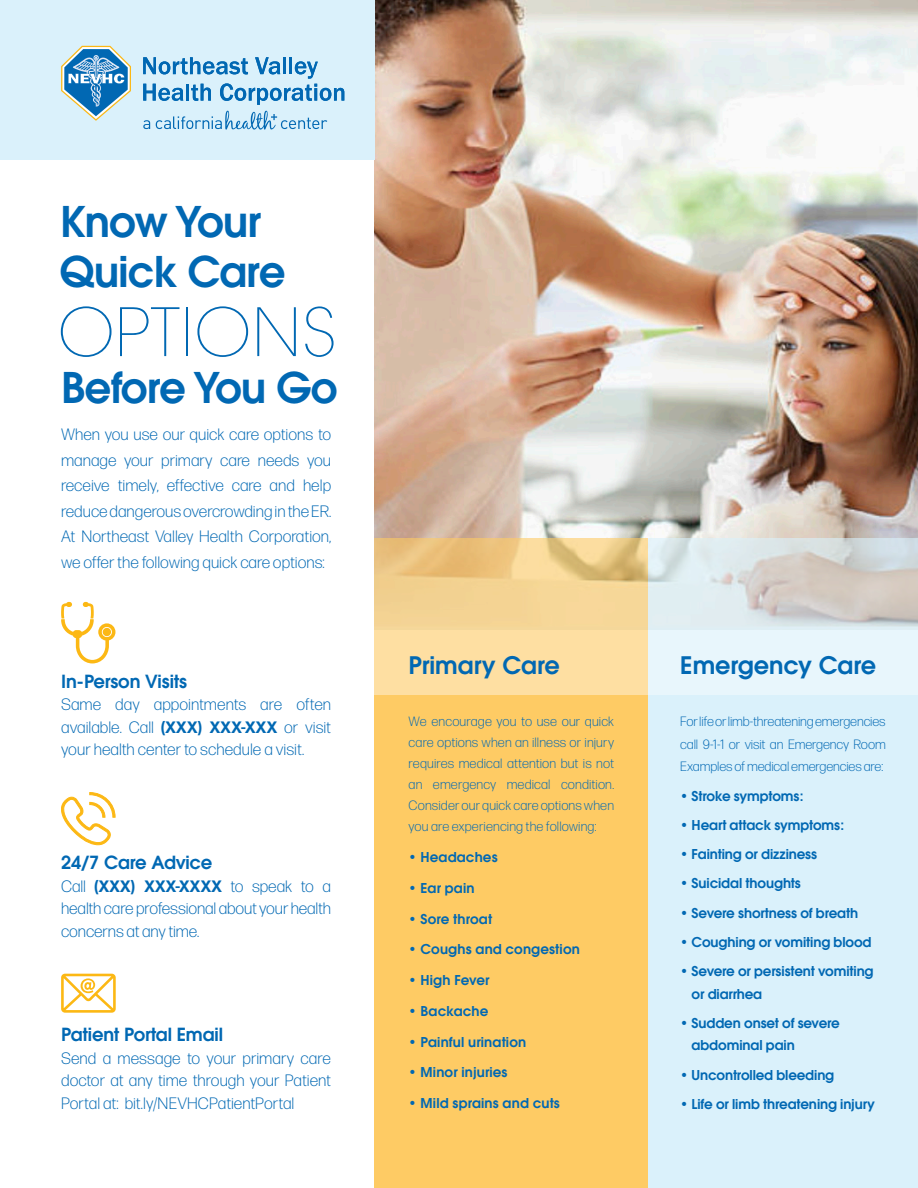
<style>
.page{position:relative;width:918px;height:1188px;background:#fff}
.page>*{position:absolute;margin:0;border:0;box-sizing:border-box;transform-origin:0 0}
.t1{font:200 66px "Avant Garde";letter-spacing:.02em;color:#0168b3}
.t2{font:600 42px/49.5px "Avant Garde";letter-spacing:-.02em;color:#0168b3}
.t3{font:600 24px "Avant Garde";color:#0168b3}
.t4{font:600 18px "Avant Garde";letter-spacing:-.01em;color:#0168b3}
.t5{font:300 16.5px/22.5px "Forma DJR Text";color:#0168b3;text-align:justify}
.t6{font:600 13.5px/22.5px "Avant Garde";letter-spacing:-.005em;color:#0168b3}
.t7{font:300 13.5px/21px "Forma DJR Text";letter-spacing:-.01em;color:#0168b3;text-align:justify}
.t8{font:600 13.5px "Avant Garde";letter-spacing:.015em;color:#0168b3}
.s1{font-weight:700}
</style>
<div class="page">
<img style="left:375px;top:0;width:543px;height:538px">
<div style="left:648px;top:696px;width:270px;height:492px;background:#daf1fb"></div>
<div style="left:375px;top:696px;width:273px;height:492px;background:#fecb64"></div>
<div style="left:0;top:0;width:375px;height:160px;background:#daf1fb"></div>
<svg style="left:143px;top:57px;width:201px;height:48px"></svg>
<svg style="left:143px;top:120px;width:7px;height:9px"></svg>
<svg style="left:156px;top:111px;width:171px;height:19px"></svg>
<svg style="left:61px;top:46px;width:70px;height:75px"></svg>
<svg style="left:375px;top:538px;width:273px;height:158px;background:#f5d495"></svg>
<svg style="left:648px;top:538px;width:270px;height:158px;background:#dee6e8"></svg>
<svg style="left:61px;top:792px;width:55px;height:54px"></svg>
<svg style="left:61px;top:974px;width:55px;height:39px"></svg>
<svg style="left:61px;top:602px;width:54px;height:61px"></svg>
<p class="t2" style="left:60px;top:196px;width:228px">Know Your<br>Quick Care</p>
<p class="t1" style="left:58px;top:293px;width:280px">OPTIONS</p>
<p class="t2" style="left:61px;top:363px;width:278px">Before You Go</p>
<p class="t5" style="left:61px;top:421px;width:272px;line-height:25.5px">When you use our quick care options to manage your primary care needs you receive timely, effective care and help reduce dangerous overcrowding in the ER.<br>At Northeast Valley Health Corporation, we offer the following quick care options:</p>
<p class="t4" style="left:61px;top:669px;width:128px">In-Person Visits</p>
<p class="t5" style="left:61px;top:693px;width:272px">Same day appointments are often available. Call <span class="s1">(XXX) XXX-XXX</span> or visit your health center to schedule a visit.</p>
<p class="t4" style="left:61px;top:851px;width:153px">24/7 Care Advice</p>
<p class="t5" style="left:61px;top:874px;width:272px">Call <span class="s1">(XXX) XXX-XXXX</span> to speak to a health care professional about your health concerns at any time.</p>
<p class="t4" style="left:61px;top:1023px;width:163px">Patient Portal Email</p>
<p class="t5" style="left:61px;top:1046px;width:272px">Send a message to your primary care doctor at any time through your Patient Portal at: bit.ly/NEVHCPatientPortal</p>
<p class="t3" style="left:409px;top:649px;width:153px">Primary Care</p>
<p class="t3" style="left:680px;top:649px;width:197px">Emergency Care</p>
<p class="t7" style="left:409px;top:711px;width:207px">We encourage you to use our quick care options when an illness or injury requires medical attention but is not an emergency medical condition.<br>Consider our quick care options when you are experiencing the following:</p>
<p class="t6" style="left:409px;top:846px;width:90px">• Headaches</p>
<p class="t6" style="left:409px;top:877px;width:67px">• Ear pain</p>
<p class="t6" style="left:409px;top:907px;width:85px">• Sore throat</p>
<p class="t8" style="left:409px;top:941px;width:173px">• Coughs and congestion</p>
<p class="t6" style="left:409px;top:969px;width:83px">• High Fever</p>
<p class="t6" style="left:409px;top:1000px;width:81px">• Backache</p>
<p class="t8" style="left:409px;top:1033px;width:119px">• Painful urination</p>
<p class="t6" style="left:409px;top:1061px;width:100px">• Minor injuries</p>
<p class="t8" style="left:409px;top:1094px;width:153px">• Mild sprains and cuts</p>
<p class="t7" style="left:680px;top:710px;width:207px;line-height:22.5px">For life or limb-threatening emergencies call 9-1-1 or visit an Emergency Room Examples of medical emergencies are:</p>
<p class="t6" style="left:680px;top:784px;width:125px">• Stroke symptoms:</p>
<p class="t6" style="left:680px;top:814px;width:166px">• Heart attack symptoms:</p>
<p class="t6" style="left:680px;top:843px;width:138px">• Fainting or dizziness</p>
<p class="t6" style="left:680px;top:872px;width:122px">• Suicidal thoughts</p>
<p class="t6" style="left:680px;top:901px;width:179px">• Severe shortness of breath</p>
<p class="t6" style="left:680px;top:931px;width:193px">• Coughing or vomiting blood</p>
<p class="t6" style="left:692px;top:960px;width:183px;text-indent:-11px">• Severe or persistent vomiting or diarrhea</p>
<p class="t6" style="left:692px;top:1012px;width:150px;text-indent:-11px">• Sudden onset of severe abdominal pain</p>
<p class="t6" style="left:680px;top:1063px;width:155px">• Uncontrolled bleeding</p>
<p class="t6" style="left:680px;top:1093px;width:196px">• Life or limb threatening injury</p>
</div>
